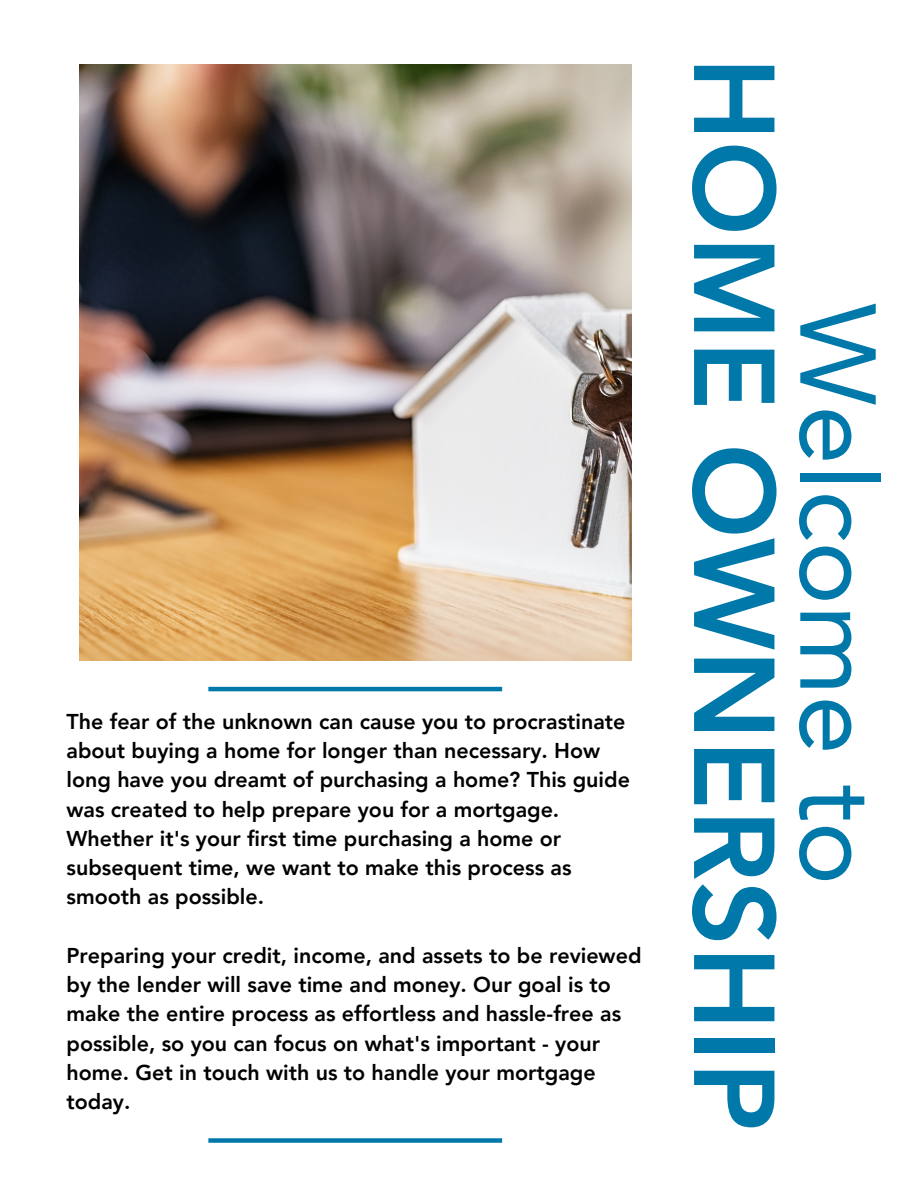
<style>
.page{position:relative;width:918px;height:1188px;background:#fff}
.page>*{position:absolute;margin:0;border:0;box-sizing:border-box;transform-origin:0 0}
.t1{font:800 113.55px "Avenir LT Pro";color:#0079aa}
.t2{font:106.5px "Avenir LT Pro";color:#0079aa}
.t3{font:800 21.45px/29.2px "Avenir LT Pro";color:#000}
</style>
<div class="page">
<img style="left:79px;top:64px;width:553px;height:597px">
<hr style="left:208px;top:687px;width:294px;height:4px;background:#0079aa">
<div style="left:208px;top:1138px;width:294px;height:5px;background:#0079aa"></div>
<p class="t3" style="left:67px;top:709px;width:565px">The fear of the unknown can cause you to procrastinate about buying a home for longer than necessary. How long have you dreamt of purchasing a home? This guide was created to help prepare you for a mortgage.<br>Whether it's your first time purchasing a home or subsequent time, we want to make this process as smooth as possible.</p>
<h1 class="t3" style="left:67px;top:943px;width:576px">Preparing your credit, income, and assets to be reviewed by the lender will save time and money. Our goal is to make the entire process as effortless and hassle-free as possible, so you can focus on what's important - your home. Get in touch with us to handle your mortgage today.</h1>
<p class="t1" style="left:780px;top:57px;width:1076px;rotate:90deg">HOME OWNERSHIP</p>
<h2 class="t2" style="left:881px;top:303px;width:584px;rotate:90deg">Welcome to</h2>
</div>
